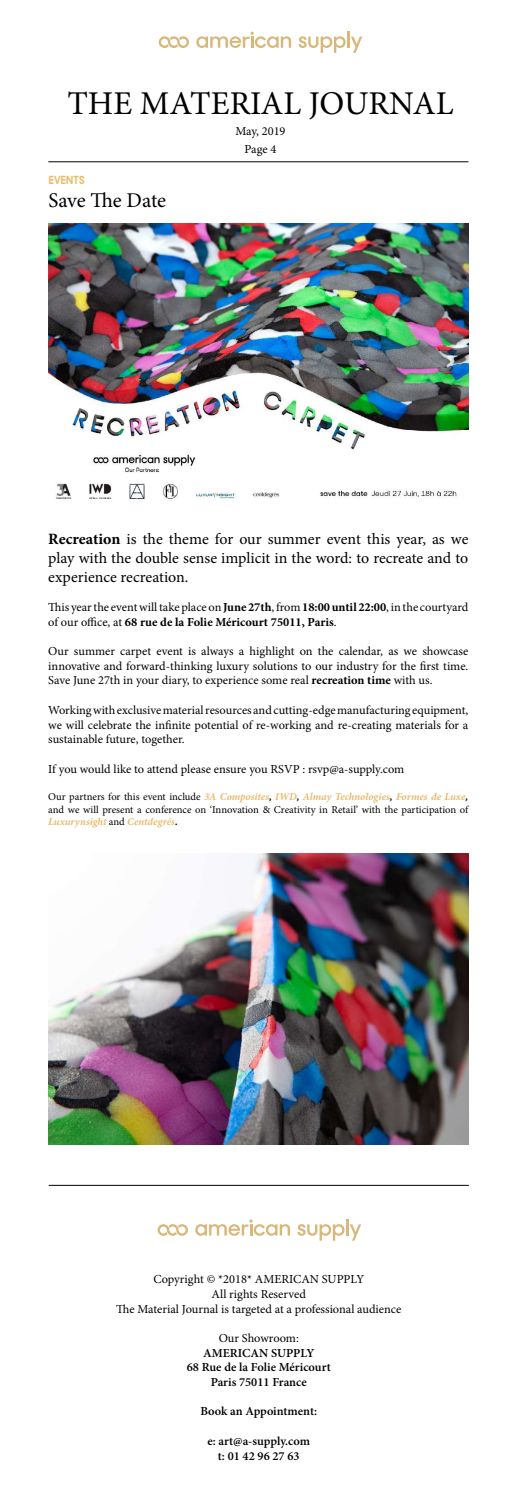
<style>
.page{position:relative;width:521px;height:1491px;background:#fff}
.page>*{position:absolute;margin:0;border:0;box-sizing:border-box;transform-origin:0 0}
.t1{font:33.25px "Minion Pro";color:#000}
.t2{font:21px "Minion Pro";letter-spacing:-.005em;color:#000}
.t3{font:15.75px/18.9px "Minion Pro";color:#000;text-align:justify}
.t4{font:12.25px/14.7px "Minion Pro";color:#000;text-align:center}
.t5{font:600 12.25px/14.7px "Minion Pro";color:#000;text-align:center}
.t6{font:700 11.11px "Sharp Sans Display No 2";letter-spacing:.01em;color:#eaba6c;scale:.92 1}
.t7{font:10.5px/12.6px "Minion Pro";color:#000;text-align:justify}
.s1{font-weight:700}
.s2{font-weight:700;font-style:italic;color:#eaba6c}
.s3{font-weight:700;font-style:italic}
</style>
<div class="page">
<svg style="left:196px;top:32px;width:95px;height:16px"></svg>
<hr style="left:347px;top:31px;width:3px;height:17px;background:#d9b77a">
<svg style="left:299px;top:36px;width:63px;height:17px"></svg>
<svg style="left:159px;top:36px;width:30px;height:12px"></svg>
<hr style="left:48px;top:161px;width:420px;height:1px;background:#000">
<hr style="left:49px;top:1185px;width:420px;height:1px;background:#000">
<svg style="left:195px;top:1219px;width:95px;height:17px"></svg>
<svg style="left:350px;top:1224px;width:11px;height:17px"></svg>
<hr style="left:346px;top:1219px;width:3px;height:17px;background:#d9b77a">
<svg style="left:297px;top:1224px;width:47px;height:17px"></svg>
<svg style="left:158px;top:1224px;width:30px;height:12px"></svg>
<img style="left:48px;top:224px;width:420px;height:275px">
<img style="left:48px;top:853px;width:420px;height:292px">
<h1 class="t1" style="left:67px;top:81px;width:388px">THE MATERIAL JOURNAL</h1>
<p class="t4" style="left:235px;top:122px;width:52px;line-height:17.7px">May, 2019<br>Page 4</p>
<p class="t6" style="left:49px;top:170px;width:40px">EVENTS</p>
<h2 class="t2" style="left:48px;top:187px;width:119px">Save The Date</h2>
<p class="t3" style="left:48px;top:529px;width:422px"><span class="s1">Recreation</span> is the theme for our summer event this year, as we play with the double sense implicit in the word: to recreate and to experience recreation.</p>
<p class="t4" style="left:48px;top:600px;width:422px;text-align:left">This year the event will take place on <span class="s1">June 27th</span>, from <span class="s1">18:00 until 22:00</span>, in the courtyard of our office, at <span class="s1">68 rue de la Folie Méricourt 75011, Paris</span>.</p>
<p class="t4" style="left:48px;top:644px;width:422px;text-align:justify">Our summer carpet event is always a highlight on the calendar, as we showcase innovative and forward-thinking luxury solutions to our industry for the first time.<br>Save June 27th in your diary, to experience some real <span class="s1">recreation time</span> with us.</p>
<p class="t4" style="left:48px;top:703px;width:422px;text-align:justify">Working with exclusive material resources and cutting-edge manufacturing equipment, we will celebrate the infinite potential of re-working and re-creating materials for a sustainable future, together.</p>
<p class="t4" style="left:48px;top:761px;width:358px">If you would like to attend please ensure you RSVP : rsvp@a-supply.com</p>
<p class="t7" style="left:48px;top:790px;width:422px">Our partners for this event include <span class="s2">3A Composites</span><span class="s3">,</span> <span class="s2">IWD</span><span class="s3">,</span> <span class="s2">Almay Technologies</span><span class="s3">,</span> <span class="s2">Formes de Luxe</span><span class="s3">, </span>and we will present a conference on ‘Innovation &amp; Creativity in Retail’ with the participation of <span class="s2">Luxurynsight</span> and <span class="s2">Centdegrés</span><span class="s3">.</span></p>
<p class="t4" style="left:116px;top:1272px;width:287px">Copyright © *2018* AMERICAN SUPPLY<br>All rights Reserved<br>The Material Journal is targeted at a professional audience</p>
<p class="t4" style="left:219px;top:1331px;width:82px">Our Showroom:</p>
<p class="t5" style="left:187px;top:1345px;width:145px">AMERICAN SUPPLY<br>68 Rue de la Folie Méricourt<br>Paris 75011 France</p>
<p class="t5" style="left:200px;top:1404px;width:118px">Book an Appointment:</p>
<p class="t5" style="left:207px;top:1433px;width:104px">e: art@a-supply.com t: 01 42 96 27 63</p>
</div>
